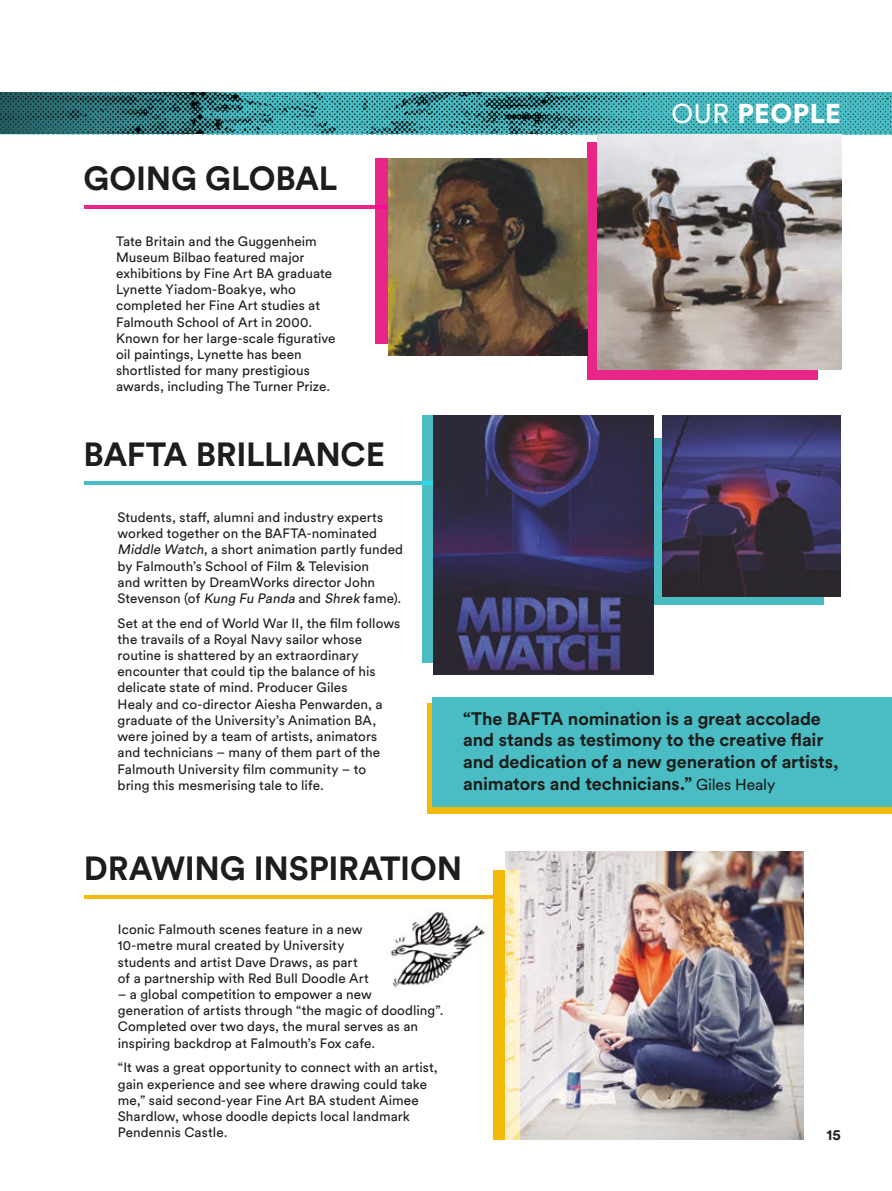
<style>
.page{position:relative;width:892px;height:1191px;background:#fff}
.page>*{position:absolute;margin:0;border:0;box-sizing:border-box;transform-origin:0 0}
.Body_copy{font:700 33.15px "Circular Pro";letter-spacing:-.01em;color:#1d1d1b}
.t1{font:900 27px "Circular Pro";letter-spacing:.01em;color:#fff}
.t2{font:700 18px/21.6px "Circular Pro";letter-spacing:-.005em;color:#1d1d1b}
.t3{font:700 15px "Circular Pro";color:#1d1d1b}
.Body_copy-2{font:13.5px/16.2px "Circular Pro";letter-spacing:.005em;color:#1d1d1b}
.s1{font-style:italic}
.s2{font-weight:400}
.s3{font-weight:400;font-size:15.75px}
</style>
<div class="page">
<img style="left:0;top:92px;width:892px;height:42px">
<hr style="left:84px;top:205px;width:531px;height:4px;background:#e72687">
<hr style="left:84px;top:895px;width:409px;height:3px;background:#f3bb07">
<img style="left:506px;top:851px;width:297px;height:289px">
<svg style="left:493px;top:870px;width:27px;height:270px;background:#f8d871"></svg>
<img style="left:390px;top:909px;width:95px;height:78px">
<hr style="left:84px;top:481px;width:445px;height:4px;background:#49bcc4">
<div style="left:427px;top:703px;width:465px;height:111px;background:#f3bb07"></div>
<div style="left:433px;top:697px;width:459px;height:110px;background:#49bcc4"></div>
<div style="left:587px;top:142px;width:230px;height:237px;background:#e72687"></div>
<div style="left:376px;top:158px;width:25px;height:185px;background:#e72687"></div>
<div style="left:422px;top:415px;width:25px;height:248px;background:#49bcc4"></div>
<div style="left:651px;top:438px;width:172px;height:167px;background:#49bcc4"></div>
<img style="left:662px;top:415px;width:179px;height:181px">
<img style="left:597px;top:134px;width:244px;height:236px">
<img style="left:389px;top:158px;width:198px;height:197px">
<img style="left:433px;top:415px;width:221px;height:259px">
<p class="Body_copy" style="left:84px;top:156px;width:255px">GOING GLOBAL</p>
<p class="Body_copy-2" style="left:116px;top:232px;width:221px">Tate Britain and the Guggenheim<br>Museum Bilbao featured major exhibitions by Fine Art BA graduate<br>Lynette Yiadom-Boakye, who completed her Fine Art studies at<br>Falmouth School of Art in 2000.<br>Known for her large-scale figurative oil paintings, Lynette has been shortlisted for many prestigious awards, including The Turner Prize.</p>
<p class="Body_copy" style="left:84px;top:432px;width:303px">BAFTA BRILLIANCE</p>
<p class="Body_copy-2" style="left:118px;top:508px;width:267px">Students, staff, alumni and industry experts worked together on the BAFTA-nominated</p>
<p class="Body_copy-2" style="left:118px;top:541px;width:287px"><span class="s1">Middle Watch</span>, a short animation partly funded by Falmouth’s School of Film &amp; Television<br>and written by DreamWorks director John Stevenson (of <span class="s1">Kung Fu Panda</span> and <span class="s1">Shrek</span> fame).</p>
<p class="Body_copy-2" style="left:118px;top:614px;width:284px">Set at the end of World War II, the film follows the travails of a Royal Navy sailor whose routine is shattered by an extraordinary encounter that could tip the balance of his delicate state of mind. Producer Giles<br>Healy and co-director Aiesha Penwarden, a graduate of the University’s Animation BA, were joined by a team of artists, animators and technicians – many of them part of the Falmouth University film community – to bring this mesmerising tale to life.</p>
<h2 class="t1" style="left:671px;top:94px;width:171px"><span class="s2">OUR</span> PEOPLE</h2>
<p class="t2" style="left:463px;top:707px;width:377px">“The BAFTA nomination is a great accolade and stands as testimony to the creative flair and dedication of a new generation of artists, animators and technicians.” <span class="s3">Giles Healy</span></p>
<p class="Body_copy" style="left:84px;top:845px;width:380px">DRAWING INSPIRATION</p>
<p class="Body_copy-2" style="left:118px;top:920px;width:252px">Iconic Falmouth scenes feature in a new 10-metre mural created by University students and artist Dave Draws, as part of a partnership with Red Bull Doodle Art</p>
<p class="Body_copy-2" style="left:118px;top:985px;width:327px">– a global competition to empower a new<br>generation of artists through “the magic of doodling”.<br>Completed over two days, the mural serves as an inspiring backdrop at Falmouth’s Fox cafe.</p>
<p class="Body_copy-2" style="left:118px;top:1058px;width:321px">“It was a great opportunity to connect with an artist, gain experience and see where drawing could take me,” said second-year Fine Art BA student Aimee Shardlow, whose doodle depicts local landmark Pendennis Castle.</p>
<p class="t3" style="left:826px;top:1124px;width:16px">15</p>
</div>
